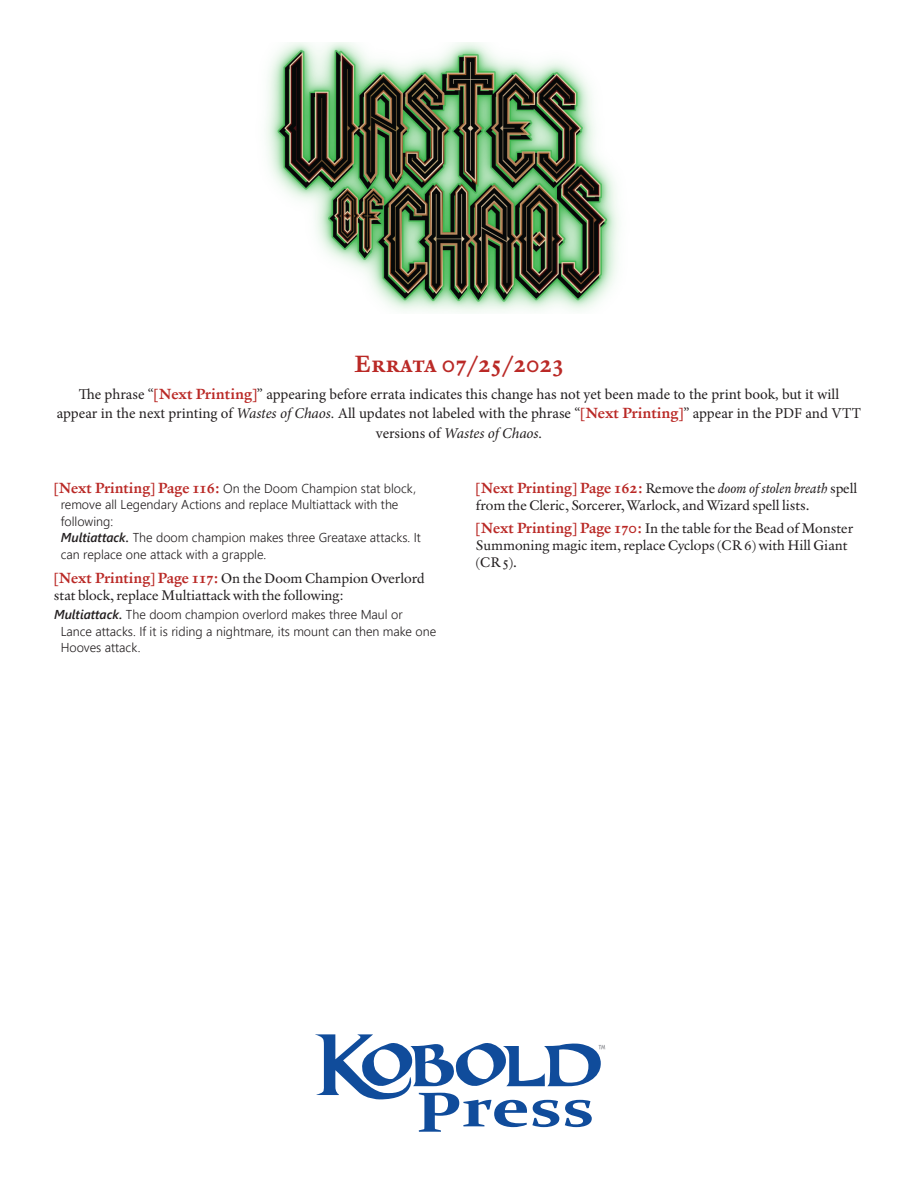
<style>
.page{position:relative;width:918px;height:1188px;background:#fff}
.page>*{position:absolute;margin:0;border:0;box-sizing:border-box;transform-origin:0 0}
.t1{font:700 24px "Verdigris MVB Pro Text";color:#ba2926}
.t2{font:15px/19.6px "Minion Pro";color:#231f20;text-align:center}
.t3{font:700 15px "Verdigris MVB Pro Text";color:#ba2926}
.t4{font:14.1px/17.1px "Verdigris MVB Pro Text";color:#231f20}
.t5{font:300 12.9px/16.5px "Segoe UI";color:#231f20}
.s1{font-family:"Verdigris MVB Pro Text";font-weight:700;color:#ba2926}
.s2{font-style:italic}
.s3{font-family:"Verdigris MVB Pro Text";font-weight:700;font-size:15px;color:#ba2926}
.s4{font-weight:600;font-style:italic}
.s5{font-weight:700;font-size:15px;color:#ba2926}
.s6{font-weight:400;font-size:14.1px;color:#231f20}
.s7{font-weight:400;font-style:italic;font-size:14.1px;color:#231f20}
</style>
<div class="page">
<img style="left:266px;top:42px;width:353px;height:270px">
<svg style="left:315px;top:1034px;width:290px;height:98px"></svg>
<h1 class="t1" style="left:354px;top:346px;width:211px">Errata 07/25/2023</h1>
<p class="t2" style="left:57px;top:384px;width:806px">The phrase “<span class="s1">[Next Printing]</span>” appearing before errata indicates this change has not yet been made to the print book, but it will appear in the next printing of <span class="s2">Wastes of Chaos</span>. All updates not labeled with the phrase “<span class="s1">[Next Printing]</span>” appear in the PDF and VTT versions of <span class="s2">Wastes of Chaos</span>.</p>
<p class="t5" style="left:61px;top:479px;width:362px;text-indent:-7px"><span class="s3">[Next Printing] Page 116:</span> On the Doom Champion stat block, remove all Legendary Actions and replace Multiattack with the following:<br><span class="s4">Multiattack.</span> The doom champion makes three Greataxe attacks. It can replace one attack with a grapple.</p>
<p class="t4" style="left:54px;top:569px;width:372px"><span class="s5">[Next Printing] Page 117:</span> On the Doom Champion Overlord stat block, replace Multiattack with the following:</p>
<p class="t5" style="left:61px;top:605px;width:377px;text-indent:-7px"><span class="s4">Multiattack.</span> The doom champion overlord makes three Maul or<br>Lance attacks. If it is riding a nightmare, its mount can then make one<br>Hooves attack.</p>
<p class="t3" style="left:476px;top:477px;width:383px">[Next Printing] Page 162: <span class="s6">Remove the</span> <span class="s7">doom of stolen breath</span> <span class="s6">spell</span></p>
<p class="t4" style="left:476px;top:493px;width:379px;line-height:23.1px">from the Cleric, Sorcerer, Warlock, and Wizard spell lists.<br><span class="s5">[Next Printing] Page 170:</span> In the table for the Bead of Monster</p>
<p class="t4" style="left:476px;top:536px;width:373px">Summoning magic item, replace Cyclops (CR 6) with Hill Giant (CR 5).</p>
</div>
